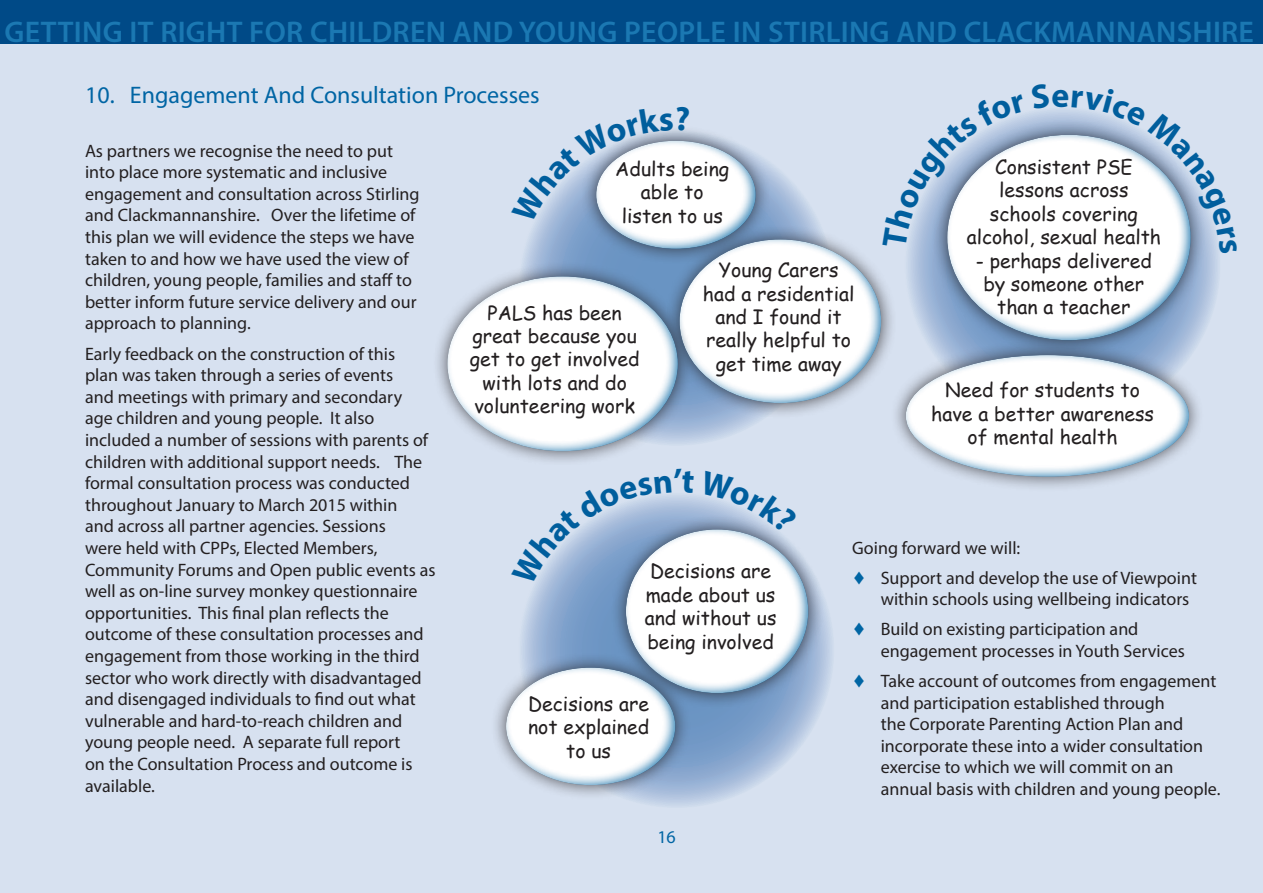
<style>
.page{position:relative;width:1263px;height:893px;background:#d7e1f0}
.page>*{position:absolute;margin:0;border:0;box-sizing:border-box;transform-origin:0 0}
.t1{font:600 30px "Myriad Pro";letter-spacing:.01em;color:#1b78b2}
.heading{font:24px "Myriad Pro";color:#0065a4}
.body_text{font:19.5px/23.4px "Comic Sans MS";color:#231f20;text-align:center}
.t2{font:18px/21.6px "Myriad Pro";color:#231f20}
.heading-2{font:18px "Myriad Pro";color:#0065a4}
</style>
<div class="page">
<div style="left:0;top:0;width:1263px;height:44px;background:#004a87"></div>
<svg style="left:518px;top:130px;width:316px;height:316px"></svg>
<svg style="left:518px;top:492px;width:316px;height:316px;background:#94b0d3"></svg>
<svg style="left:905px;top:107px;width:315px;height:315px"></svg>
<div style="left:581px;top:125px;width:190px;height:139px;background:#231f20;opacity:.75"></div>
<div style="left:595px;top:138px;width:162px;height:111px;background:#0065a4;opacity:.75"></div>
<div style="left:664px;top:224px;width:233px;height:195px;background:#231f20;opacity:.75"></div>
<div style="left:678px;top:237px;width:206px;height:168px;background:#0065a4;opacity:.75"></div>
<div style="left:610px;top:514px;width:214px;height:195px;background:#231f20;opacity:.75"></div>
<div style="left:625px;top:526px;width:186px;height:168px;background:#0065a4;opacity:.75"></div>
<div style="left:932px;top:119px;width:274px;height:237px;background:#231f20;opacity:.75"></div>
<div style="left:946px;top:132px;width:246px;height:209px;background:#0065a4;opacity:.75"></div>
<div style="left:432px;top:261px;width:261px;height:206px;background:#231f20;opacity:.75"></div>
<div style="left:447px;top:273px;width:233px;height:179px;background:#0065a4;opacity:.75"></div>
<div style="left:490px;top:652px;width:201px;height:148px;background:#231f20;opacity:.75"></div>
<div style="left:506px;top:665px;width:172px;height:121px;background:#0065a4;opacity:.75"></div>
<div style="left:891px;top:339px;width:313px;height:153px;background:#231f20;opacity:.75"></div>
<div style="left:904px;top:352px;width:287px;height:125px;background:#0065a4;opacity:.75"></div>
<svg style="left:532px;top:125px;width:157px;height:99px"></svg>
<svg style="left:532px;top:492px;width:162px;height:94px"></svg>
<svg style="left:700px;top:494px;width:98px;height:40px"></svg>
<svg style="left:882px;top:107px;width:338px;height:147px"></svg>
<h1 class="t1" style="left:5px;top:13px;width:1251px">GETTING IT RIGHT FOR CHILDREN AND YOUNG PEOPLE IN STIRLING AND CLACKMANNANSHIRE</h1>
<p class="heading" style="left:85px;top:80px;width:456px">10. Engagement And Consultation Processes</p>
<p class="t2" style="left:85px;top:140px;width:336px">As partners we recognise the need to put into place more systematic and inclusive engagement and consultation across Stirling and Clackmannanshire. Over the lifetime of this plan we will evidence the steps we have taken to and how we have used the view of children, young people, families and staff to better inform future service delivery and our approach to planning.</p>
<p class="t2" style="left:85px;top:342px;width:352px">Early feedback on the construction of this<br>plan was taken through a series of events<br>and meetings with primary and secondary<br>age children and young people. It also included a number of sessions with parents of children with additional support needs. The formal consultation process was conducted throughout January to March 2015 within<br>and across all partner agencies. Sessions<br>were held with CPPs, Elected Members, Community Forums and Open public events as well as on-line survey monkey questionnaire opportunities. This final plan reflects the outcome of these consultation processes and engagement from those working in the third sector who work directly with disadvantaged and disengaged individuals to find out what vulnerable and hard-to-reach children and young people need. A separate full report<br>on the Consultation Process and outcome is available.</p>
<p class="body_text" style="left:615px;top:156px;width:115px">Adults being able to listen to us</p>
<p class="body_text" style="left:703px;top:258px;width:153px">Young Carers had a residential and I found it really helpful to get time away</p>
<p class="body_text" style="left:470px;top:300px;width:171px">PALS has been great because you get to get involved with lots and do volunteering work</p>
<p class="body_text" style="left:967px;top:155px;width:196px">Consistent PSE lessons across schools covering alcohol, sexual health</p>
<p class="body_text" style="left:976px;top:248px;width:178px">- perhaps delivered by someone other than a teacher</p>
<p class="body_text" style="left:931px;top:378px;width:224px">Need for students to have a better awareness of mental health</p>
<p class="body_text" style="left:645px;top:559px;width:133px;text-align:left">Decisions are made about us and without us being involved</p>
<p class="body_text" style="left:528px;top:692px;width:123px">Decisions are not explained to us</p>
<p class="heading-2" style="left:657px;top:825px;width:20px">16</p>
<p class="t2" style="left:852px;top:536px;width:170px">Going forward we will:</p>
<p class="t2" style="left:881px;top:566px;width:318px">Support and develop the use of Viewpoint within schools using wellbeing indicators</p>
<p class="t2" style="left:881px;top:618px;width:306px">Build on existing participation and engagement processes in Youth Services</p>
<p class="t2" style="left:881px;top:670px;width:341px">Take account of outcomes from engagement and participation established through<br>the Corporate Parenting Action Plan and incorporate these into a wider consultation exercise to which we will commit on an annual basis with children and young people.</p>
</div>
